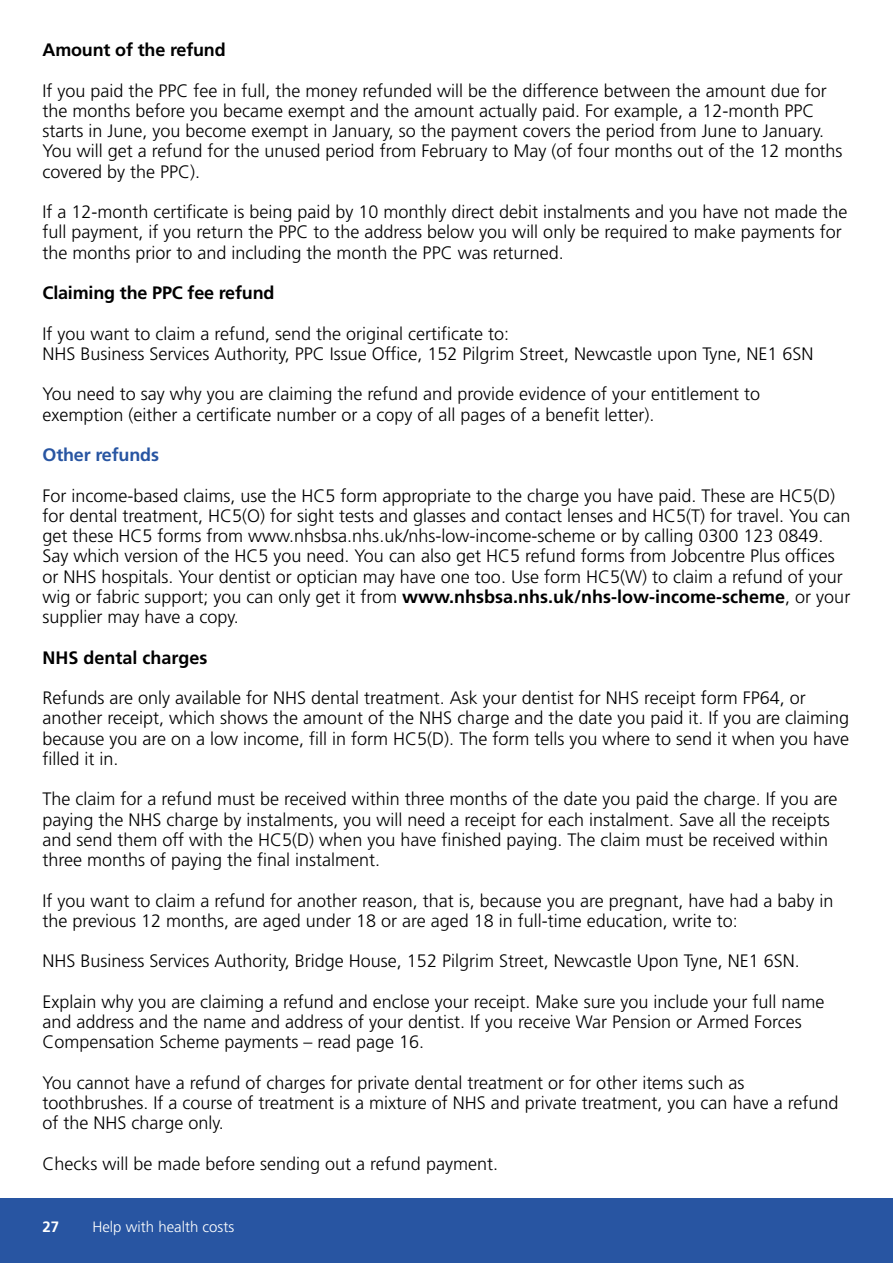
<style>
.page{position:relative;width:893px;height:1263px;background:#fff}
.page>*{position:absolute;margin:0;border:0;box-sizing:border-box;transform-origin:0 0}
.t1{font:300 18px/20.2px "Frutiger LT Std";color:#000}
.t2{font:700 18px "Frutiger LT Std";letter-spacing:-.01em;color:#000}
.t3{font:700 18px "Frutiger LT Std";letter-spacing:-.01em;color:#2855a2}
.t4{font:300 15px "Frutiger LT Std";color:#fff}
.t5{font:700 15px "Frutiger LT Std";color:#fff}
.s1{font-weight:700}
</style>
<div class="page">
<div style="left:0;top:1198px;width:893px;height:65px;background:#2855a2"></div>
<h4 class="t2" style="left:43px;top:39px;width:185px">Amount of the refund</h4>
<p class="t1" style="left:43px;top:80px;width:801px">If you paid the PPC fee in full, the money refunded will be the difference between the amount due for the months before you became exempt and the amount actually paid. For example, a 12-month PPC starts in June, you become exempt in January, so the payment covers the period from June to January.<br>You will get a refund for the unused period from February to May (of four months out of the 12 months covered by the PPC).</p>
<p class="t1" style="left:43px;top:202px;width:806px">If a 12-month certificate is being paid by 10 monthly direct debit instalments and you have not made the full payment, if you return the PPC to the address below you will only be required to make payments for the months prior to and including the month the PPC was returned.</p>
<h4 class="t2" style="left:43px;top:282px;width:234px">Claiming the PPC fee refund</h4>
<p class="t1" style="left:43px;top:323px;width:468px">If you want to claim a refund, send the original certificate to:</p>
<p class="t1" style="left:43px;top:344px;width:772px">NHS Business Services Authority, PPC Issue Office, 152 Pilgrim Street, Newcastle upon Tyne, NE1 6SN</p>
<p class="t1" style="left:43px;top:384px;width:719px">You need to say why you are claiming the refund and provide evidence of your entitlement to exemption (either a certificate number or a copy of all pages of a benefit letter).</p>
<h3 class="t3" style="left:43px;top:444px;width:118px">Other refunds</h3>
<p class="t1" style="left:43px;top:485px;width:809px">For income-based claims, use the HC5 form appropriate to the charge you have paid. These are HC5(D) for dental treatment, HC5(O) for sight tests and glasses and contact lenses and HC5(T) for travel. You can get these HC5 forms from www.nhsbsa.nhs.uk/nhs-low-income-scheme or by calling 0300 123 0849.<br>Say which version of the HC5 you need. You can also get HC5 refund forms from Jobcentre Plus offices or NHS hospitals. Your dentist or optician may have one too. Use form HC5(W) to claim a refund of your wig or fabric support; you can only get it from <span class="s1">www.nhsbsa.nhs.uk/nhs-low-income-scheme</span>, or your supplier may have a copy.</p>
<h4 class="t2" style="left:43px;top:647px;width:167px">NHS dental charges</h4>
<p class="t1" style="left:43px;top:688px;width:808px">Refunds are only available for NHS dental treatment. Ask your dentist for NHS receipt form FP64, or another receipt, which shows the amount of the NHS charge and the date you paid it. If you are claiming because you are on a low income, fill in form HC5(D). The form tells you where to send it when you have filled it in.</p>
<p class="t1" style="left:43px;top:789px;width:796px">The claim for a refund must be received within three months of the date you paid the charge. If you are paying the NHS charge by instalments, you will need a receipt for each instalment. Save all the receipts and send them off with the HC5(D) when you have finished paying. The claim must be received within three months of paying the final instalment.</p>
<p class="t1" style="left:43px;top:890px;width:792px">If you want to claim a refund for another reason, that is, because you are pregnant, have had a baby in the previous 12 months, are aged under 18 or are aged 18 in full-time education, write to:</p>
<p class="t1" style="left:43px;top:951px;width:759px">NHS Business Services Authority, Bridge House, 152 Pilgrim Street, Newcastle Upon Tyne, NE1 6SN.</p>
<p class="t1" style="left:43px;top:992px;width:783px">Explain why you are claiming a refund and enclose your receipt. Make sure you include your full name and address and the name and address of your dentist. If you receive War Pension or Armed Forces<br>Compensation Scheme payments – read page 16.</p>
<p class="t1" style="left:43px;top:1073px;width:797px">You cannot have a refund of charges for private dental treatment or for other items such as toothbrushes. If a course of treatment is a mixture of NHS and private treatment, you can have a refund of the NHS charge only.</p>
<p class="t1" style="left:43px;top:1154px;width:457px">Checks will be made before sending out a refund payment.</p>
<p class="t5" style="left:43px;top:1218px;width:18px">27</p>
<p class="t4" style="left:92px;top:1218px;width:143px">Help with health costs</p>
</div>
